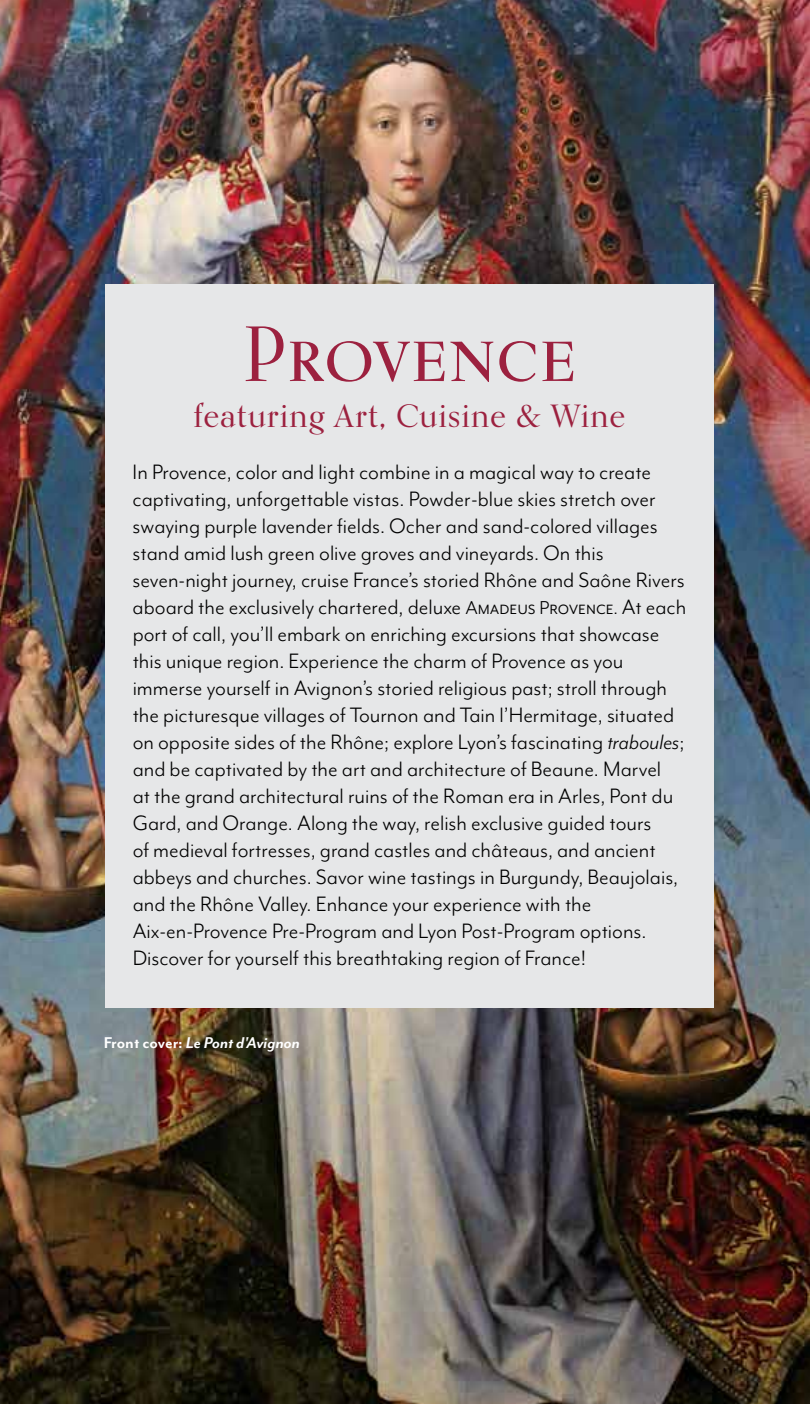
<style>
.page{position:relative;width:810px;height:1404px;background:#fff}
.page>*{position:absolute;margin:0;border:0;box-sizing:border-box;transform-origin:0 0}
.t1{font:500 78px "Kumlien Pro";color:#9c213f}
.t2{font:500 32px "Kumlien Pro";letter-spacing:.025em;color:#9c213f}
.t3{font:24px/27px "Mr Eaves Mod OT";color:#000}
.t4{font:italic 700 18px "Mr Eaves Mod OT";color:#fff}
.s1{font-size:21.6px}
.s2{font-style:italic}
.s3{font-style:normal}
</style>
<div class="page">
<img style="left:0;top:0;width:810px;height:1404px">
<div style="left:105px;top:284px;width:609px;height:723px;background:#e6e7e8"></div>
<h1 class="t1" style="left:242px;top:306px;width:336px">Provence</h1>
<h2 class="t2" style="left:193px;top:396px;width:434px">featuring Art, Cuisine &amp; Wine</h2>
<p class="t3" style="left:133px;top:459px;width:555px">In Provence, color and light combine in a magical way to create captivating, unforgettable vistas. Powder-blue skies stretch over swaying purple lavender fields. Ocher and sand-colored villages stand amid lush green olive groves and vineyards. On this seven‑night journey, cruise France’s storied Rhône and Saône Rivers aboard the exclusively chartered, deluxe <span class="s1">Amadeus Provence.</span> At each port of call, you’ll embark on enriching excursions that showcase this unique region. Experience the charm of Provence as you immerse yourself in Avignon’s storied religious past; stroll through the picturesque villages of Tournon and Tain l’Hermitage, situated on opposite sides of the Rhône; explore Lyon’s fascinating <span class="s2">traboules</span>; and be captivated by the art and architecture of Beaune. Marvel<br>at the grand architectural ruins of the Roman era in Arles, Pont du Gard, and Orange. Along the way, relish exclusive guided tours<br>of medieval fortresses, grand castles and châteaus, and ancient abbeys and churches. Savor wine tastings in Burgundy, Beaujolais, and the Rhône Valley. Enhance your experience with the Aix-en-Provence Pre-Program and Lyon Post-Program options.<br>Discover for yourself this breathtaking region of France!</p>
<p class="t4" style="left:104px;top:1033px;width:198px"><span class="s3">Front cover:</span> Le Pont d'Avignon</p>
</div>
